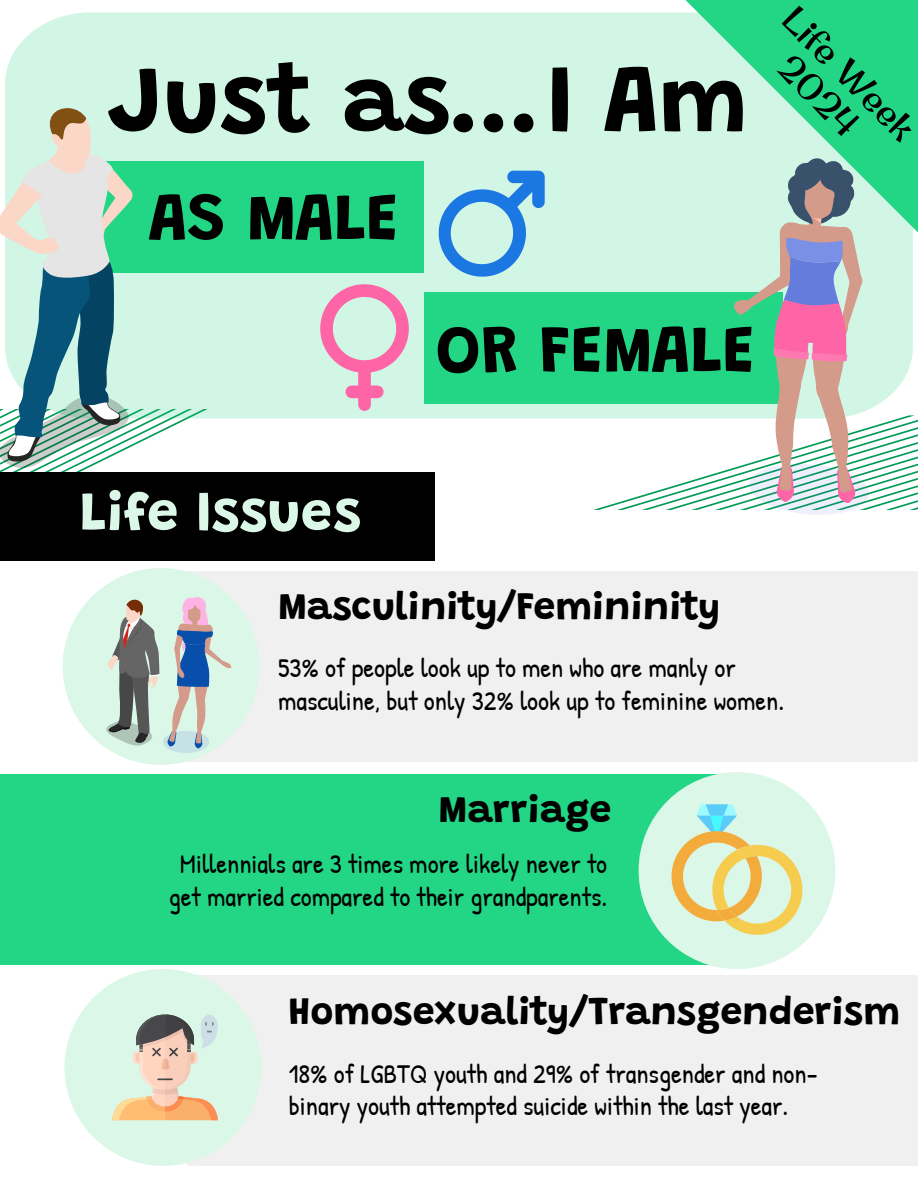
<style>
.page{position:relative;width:918px;height:1188px;background:#fff}
.page>*{position:absolute;margin:0;border:0;box-sizing:border-box;transform-origin:0 0}
.t1{font:700 95.6px "Grandstander";color:#000}
.t2{font:700 67.5px "Grandstander";color:#000}
.t3{font:700 56.25px "Grandstander";color:#dbf7e7}
.t4{font:700 39.35px "Grandstander";color:#000}
.t5{font:36px/37.1px "Original Surfer";color:#000;text-align:center}
.t6{font:27px/32.6px "Patrick Hand";color:#000}
</style>
<div class="page">
<div style="left:5px;top:12px;width:672px;height:407px;background:#d2f6e6"></div>
<div style="left:99px;top:161px;width:325px;height:112px;background:#22d685"></div>
<svg style="left:0;top:107px;width:247px;height:365px"></svg>
<svg style="left:677px;top:0;width:241px;height:156px;background:#61e1a7"></svg>
<div style="left:0;top:472px;width:435px;height:89px;background:#000"></div>
<svg style="left:439px;top:171px;width:106px;height:106px;background:#91c9e4"></svg>
<svg style="left:320px;top:284px;width:89px;height:127px;background:#e0c5d0"></svg>
<div style="left:424px;top:292px;width:359px;height:111px;background:#22d685"></div>
<svg style="left:593px;top:156px;width:325px;height:359px"></svg>
<div style="left:186px;top:571px;width:732px;height:191px;background:#f0f0f0"></div>
<div style="left:0;top:774px;width:721px;height:191px;background:#22d685"></div>
<div style="left:187px;top:976px;width:731px;height:190px;background:#f0f0f0"></div>
<div style="left:63px;top:568px;width:197px;height:197px;background:#dbf7e7;border-radius:50%"></div>
<svg style="left:106px;top:596px;width:125px;height:157px"></svg>
<div style="left:639px;top:772px;width:196px;height:197px;background:#dbf7e7;border-radius:50%"></div>
<div style="left:64px;top:969px;width:197px;height:197px;background:#dbf7e7;border-radius:50%"></div>
<svg style="left:672px;top:804px;width:130px;height:131px"></svg>
<svg style="left:112px;top:1015px;width:106px;height:105px"></svg>
<p class="t1" style="left:107px;top:61px;width:641px">Just as...I Am</p>
<p class="t2" style="left:148px;top:190px;width:252px">AS MALE</p>
<p class="t5" style="left:802px;top:-1px;width:173px;rotate:45deg">Life Week<br>2024</p>
<p class="t2" style="left:436px;top:322px;width:321px">OR FEMALE</p>
<p class="t3" style="left:80px;top:489px;width:283px">Life Issues</p>
<p class="t4" style="left:278px;top:590px;width:444px">Masculinity/Femininity</p>
<p class="t6" style="left:278px;top:651px;width:459px">53% of people look up to men who are manly or</p>
<p class="t6" style="left:278px;top:684px;width:508px">masculine, but only 32% look up to feminine women.</p>
<p class="t4" style="left:439px;top:794px;width:174px">Marriage</p>
<p class="t6" style="left:180px;top:847px;width:429px">Millennials are 3 times more likely never to</p>
<p class="t6" style="left:169px;top:880px;width:440px">get married compared to their grandparents.</p>
<p class="t4" style="left:289px;top:995px;width:613px">Homosexuality/Transgenderism</p>
<p class="t6" style="left:289px;top:1056px;width:530px">18% of LGBTQ youth and 29% of transgender and non&shy;binary youth attempted suicide within the last year.</p>
</div>
